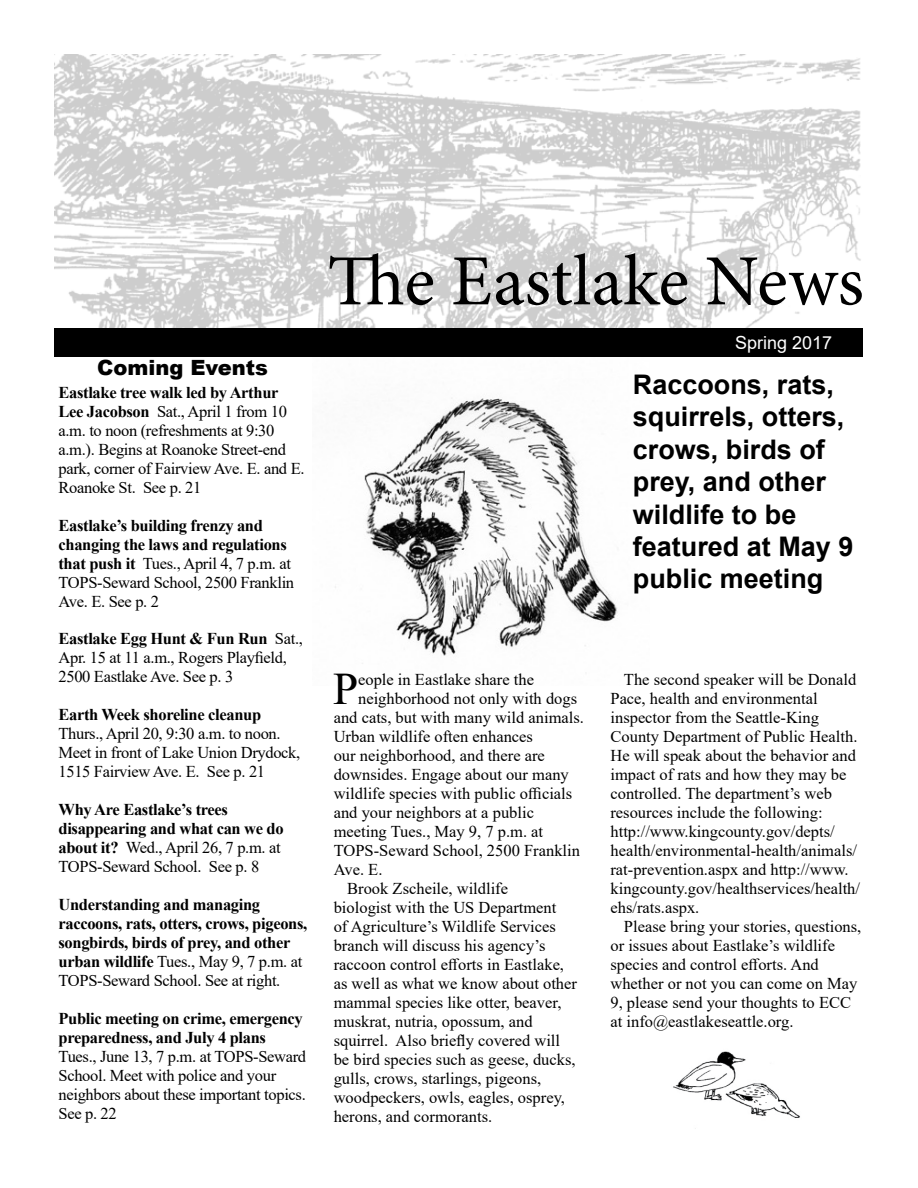
<style>
.page{position:relative;width:918px;height:1188px;background:#fff}
.page>*{position:absolute;margin:0;border:0;box-sizing:border-box;transform-origin:0 0}
.t1{font:72px "Minion Pro";color:#000}
.t2{font:45.15px "Times New Roman";color:#000}
.t3{font:700 27px/32.4px "Arial";color:#000}
.t4{font:900 21px "Arial";color:#000}
.t5{font:18px "Arial";color:#fff}
.t6{font:16.5px/18.9px "Times New Roman";color:#000}
.t7{font:700 16.5px/18.9px "Times New Roman";letter-spacing:-.02em;color:#000}
.t8{font:16.5px/18.9px "Times New Roman";letter-spacing:-.02em;color:#000}
.s1{font-weight:700}
.s2{font-weight:400}
</style>
<div class="page">
<img style="left:673px;top:1051px;width:127px;height:78px">
<img style="left:335px;top:398px;width:283px;height:266px">
<img style="left:54px;top:54px;width:809px;height:278px">
<div style="left:54px;top:329px;width:808px;height:28px;background:#000"></div>
<p class="t4" style="left:97px;top:352px;width:172px">Coming Events</p>
<p class="t8" style="left:58px;top:382px;width:248px"><span class="s1">Eastlake tree walk led by Arthur<br>Lee Jacobson</span> Sat., April 1 from 10 a.m. to noon (refreshments at 9:30 a.m.). Begins at Roanoke Street-end park, corner of Fairview Ave. E. and E.<br>Roanoke St. See p. 21</p>
<p class="t7" style="left:58px;top:515px;width:237px">Eastlake’s building frenzy and changing the laws and regulations that push it <span class="s2">Tues., April 4, 7 p.m. at<br>TOPS-Seward School, 2500 Franklin<br>Ave. E. See p. 2</span></p>
<p class="t8" style="left:58px;top:629px;width:246px"><span class="s1">Eastlake Egg Hunt &amp; Fun Run</span> Sat.,<br>Apr. 15 at 11 a.m., Rogers Playfield,<br>2500 Eastlake Ave. See p. 3</p>
<p class="t7" style="left:58px;top:705px;width:204px">Earth Week shoreline cleanup</p>
<p class="t8" style="left:58px;top:724px;width:243px">Thurs., April 20, 9:30 a.m. to noon.<br>Meet in front of Lake Union Drydock,<br>1515 Fairview Ave. E. See p. 21</p>
<p class="t7" style="left:58px;top:800px;width:227px">Why Are Eastlake’s trees disappearing and what can we do about it? <span class="s2">Wed., April 26, 7 p.m. at<br>TOPS-Seward School. See p. 8</span></p>
<p class="t7" style="left:58px;top:895px;width:250px">Understanding and managing raccoons, rats, otters, crows, pigeons, songbirds, birds of prey, and other urban wildlife <span class="s2">Tues., May 9, 7 p.m. at TOPS-Seward School. See at right.</span></p>
<p class="t7" style="left:58px;top:1008px;width:246px">Public meeting on crime, emergency preparedness, and July 4 plans</p>
<p class="t8" style="left:58px;top:1046px;width:249px">Tues., June 13, 7 p.m. at TOPS-Seward<br>School. Meet with police and your neighbors about these important topics.<br>See p. 22</p>
<h1 class="t1" style="left:328px;top:233px;width:538px">The Eastlake News</h1>
<p class="t5" style="left:735px;top:330px;width:99px">Spring 2017</p>
<h3 class="t3" style="left:633px;top:369px;width:222px">Raccoons, rats, squirrels, otters, crows, birds of prey, and other wildlife to be featured at May 9 public meeting</h3>
<h2 class="t2" style="left:333px;top:657px;width:27px">P</h2>
<p class="t6" style="left:358px;top:670px;width:177px">eople in Eastlake share the</p>
<p class="t6" style="left:358px;top:689px;width:221px">neighborhood not only with dogs</p>
<p class="t6" style="left:334px;top:708px;width:252px">and cats, but with many wild animals.</p>
<p class="t6" style="left:334px;top:727px;width:201px">Urban wildlife often enhances</p>
<p class="t6" style="left:334px;top:746px;width:213px">our neighborhood, and there are</p>
<p class="t6" style="left:334px;top:765px;width:237px">downsides. Engage about our many</p>
<p class="t6" style="left:334px;top:784px;width:240px">wildlife species with public officials</p>
<p class="t6" style="left:334px;top:803px;width:202px">and your neighbors at a public</p>
<p class="t6" style="left:334px;top:822px;width:211px">meeting Tues., May 9, 7 p.m. at</p>
<p class="t6" style="left:334px;top:841px;width:248px">TOPS-Seward School, 2500 Franklin</p>
<p class="t6" style="left:334px;top:860px;width:50px">Ave. E.</p>
<p class="t6" style="left:347px;top:879px;width:162px">Brook Zscheile, wildlife</p>
<p class="t6" style="left:334px;top:898px;width:224px">biologist with the US Department</p>
<p class="t6" style="left:334px;top:917px;width:224px">of Agriculture’s Wildlife Services</p>
<p class="t6" style="left:334px;top:936px;width:213px">branch will discuss his agency’s</p>
<p class="t6" style="left:334px;top:954px;width:232px">raccoon control efforts in Eastlake,</p>
<p class="t6" style="left:334px;top:973px;width:245px">as well as what we know about other</p>
<p class="t6" style="left:334px;top:992px;width:229px">mammal species like otter, beaver,</p>
<p class="t6" style="left:334px;top:1011px;width:200px">muskrat, nutria, opossum, and</p>
<p class="t6" style="left:334px;top:1030px;width:228px">squirrel. Also briefly covered will</p>
<p class="t6" style="left:334px;top:1049px;width:243px">be bird species such as geese, ducks,</p>
<p class="t6" style="left:334px;top:1068px;width:209px">gulls, crows, starlings, pigeons,</p>
<p class="t6" style="left:334px;top:1087px;width:233px">woodpeckers, owls, eagles, osprey,</p>
<p class="t6" style="left:334px;top:1106px;width:160px">herons, and cormorants.</p>
<p class="t6" style="left:610px;top:670px;width:251px;text-indent:13px">The second speaker will be Donald Pace, health and environmental inspector from the Seattle-King County Department of Public Health.<br>He will speak about the behavior and impact of rats and how they may be controlled. The department’s web resources include the following: http://www.kingcounty.gov/depts/ health/environmental-health/animals/ rat-prevention.aspx and http://www. kingcounty.gov/healthservices/health/ ehs/rats.aspx.</p>
<p class="t6" style="left:610px;top:917px;width:252px;text-indent:13px">Please bring your stories, questions, or issues about Eastlake’s wildlife species and control efforts. And whether or not you can come on May 9, please send your thoughts to ECC at info@eastlakeseattle.org.</p>
</div>
